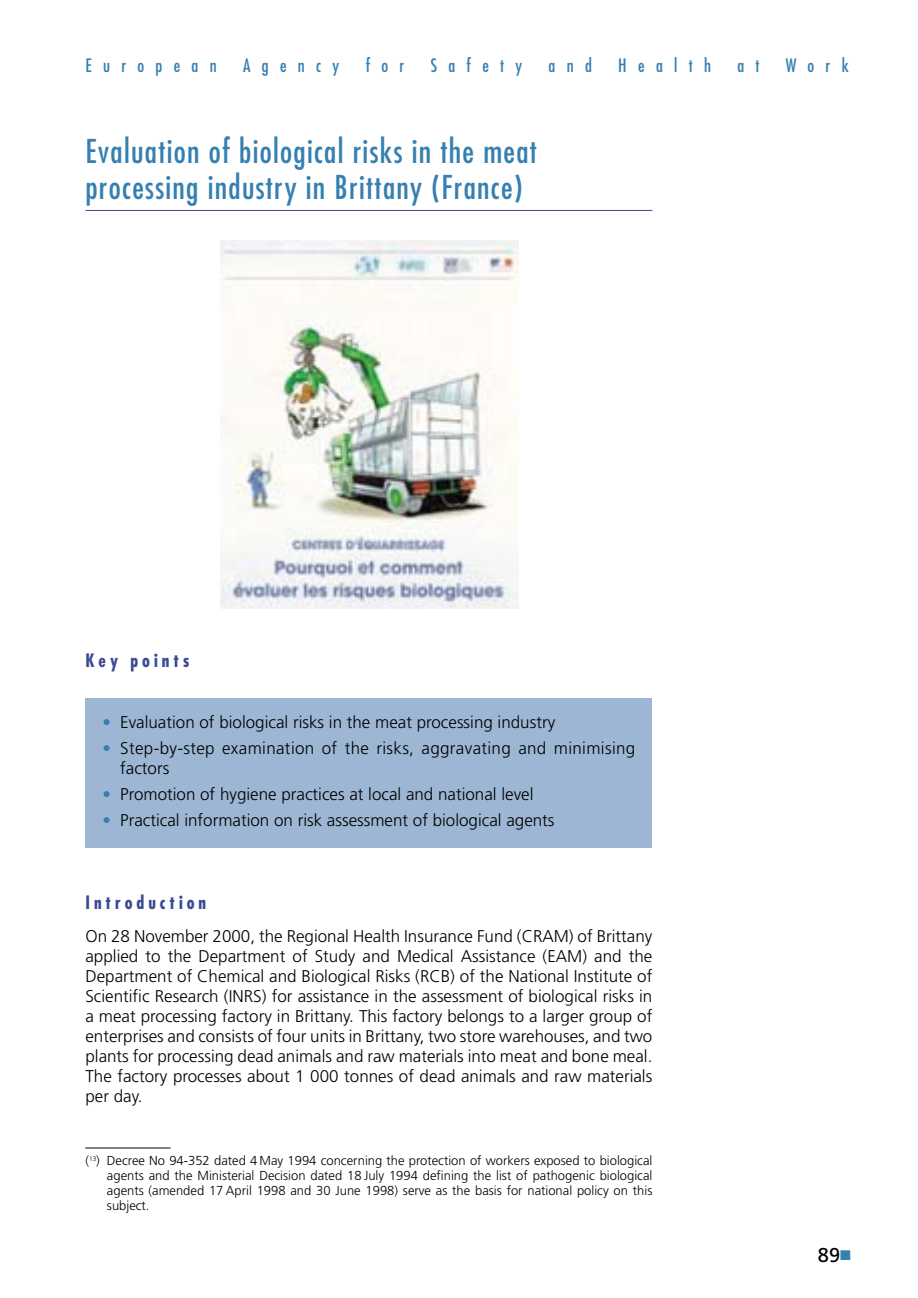
<style>
.page{position:relative;width:918px;height:1298px;background:#fff}
.page>*{position:absolute;margin:0;border:0;box-sizing:border-box;transform-origin:0 0}
.t1{font:condensed 32px/36px "Futura";letter-spacing:.04em;color:#3580b1}
.t2{font:20px "Frutiger";color:#000}
.t3{font:condensed 18px "Futura";letter-spacing:.63em;color:#3580b1}
.t4{font:700 condensed 18px "Futura";letter-spacing:.22em;color:#3b4a93}
.t5{font:300 17px/20px "Frutiger";color:#000;text-align:justify}
.t6{font:300 17px/20px "Frutiger";letter-spacing:.02em;color:#000}
.t7{font:300 13px/15px "Frutiger";color:#000;text-align:justify}
.s1{color:#3580b1}
</style>
<div class="page">
<hr style="left:85px;top:210px;width:567px;height:1px;background:#3b4a93">
<hr style="left:85px;top:1148px;width:85px;height:1px;background:#000">
<div style="left:85px;top:698px;width:567px;height:150px;background:#9cb6d3"></div>
<img style="left:220px;top:240px;width:298px;height:369px">
<p class="t3" style="left:85px;top:57px;width:133px">European</p>
<p class="t3" style="left:243px;top:57px;width:98px">Agency</p>
<p class="t3" style="left:366px;top:57px;width:40px">for</p>
<p class="t3" style="left:431px;top:57px;width:93px">Safety</p>
<p class="t3" style="left:549px;top:57px;width:45px">and</p>
<p class="t3" style="left:618px;top:57px;width:94px">Health</p>
<p class="t3" style="left:737px;top:57px;width:24px">a t</p>
<p class="t3" style="left:786px;top:57px;width:65px">Work</p>
<h1 class="t1" style="left:85px;top:135px;width:453px">Evaluation of biological risks in the meat processing industry in Brittany (France)</h1>
<p class="t4" style="left:85px;top:652px;width:106px">Key points</p>
<p class="t5" style="left:102px;top:714px;width:454px"><span class="s1">•</span> Evaluation of biological risks in the meat processing industry</p>
<p class="t6" style="left:120px;top:740px;width:517px;text-indent:-18px"><span class="s1">•</span> Step-by-step examination of the risks, aggravating and minimising factors</p>
<p class="t5" style="left:102px;top:786px;width:433px"><span class="s1">•</span> Promotion of hygiene practices at local and national level</p>
<p class="t5" style="left:102px;top:812px;width:454px"><span class="s1">•</span> Practical information on risk assessment of biological agents</p>
<p class="t4" style="left:85px;top:895px;width:122px">Introduction</p>
<p class="t5" style="left:85px;top:927px;width:568px">On 28 November 2000, the Regional Health Insurance Fund (CRAM) of Brittany applied to the Department of Study and Medical Assistance (EAM) and the Department of Chemical and Biological Risks (RCB) of the National Institute of Scientific Research (INRS) for assistance in the assessment of biological risks in a meat processing factory in Brittany. This factory belongs to a larger group of enterprises and consists of four units in Brittany, two store warehouses, and two plants for processing dead animals and raw materials into meat and bone meal.<br>The factory processes about 1 000 tonnes of dead animals and raw materials per day.</p>
<p class="t7" style="left:107px;top:1154px;width:547px;text-indent:-21px">(<sup>13</sup>) Decree No 94-352 dated 4 May 1994 concerning the protection of workers exposed to biological agents and the Ministerial Decision dated 18 July 1994 defining the list of pathogenic biological agents (amended 17 April 1998 and 30 June 1998) serve as the basis for national policy on this subject.</p>
<p class="t2" style="left:818px;top:1247px;width:34px">89<span class="s1">■</span></p>
</div>
